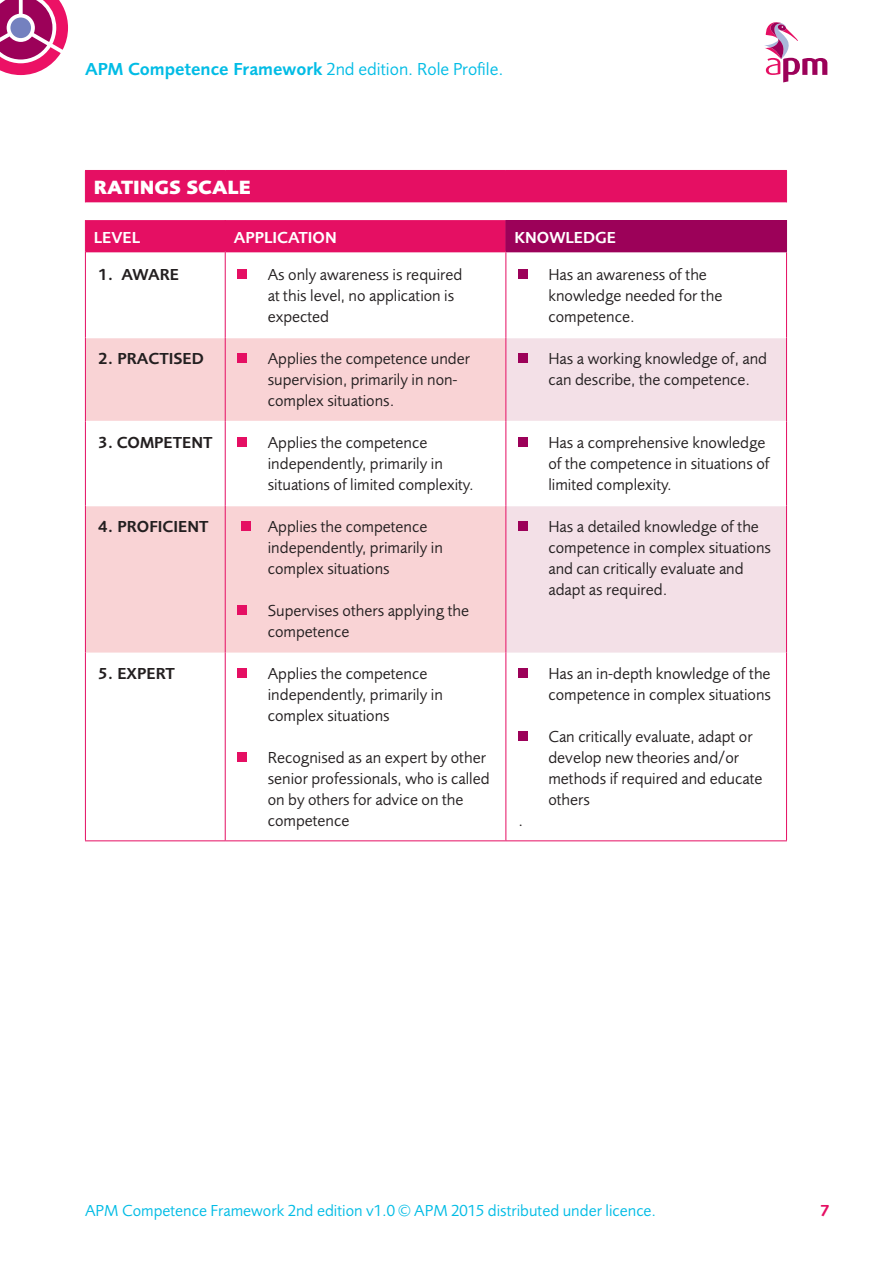
<style>
.page{position:relative;width:893px;height:1263px;background:#fff}
.page>*{position:absolute;margin:0;border:0;box-sizing:border-box;transform-origin:0 0}
.t1{font:800 19.5px "Foundry Sans";color:#fff}
.t2{font:18px "Foundry Sans";color:#02bce5}
.t3{font:16.5px/21px "Foundry Sans";color:#231f20}
.t4{font:16.5px "Foundry Sans";color:#02bce5}
.t5{font:600 16.5px "Foundry Sans";color:#231f20}
.t6{font:600 16.5px "Foundry Sans";color:#fff}
.t7{font:600 16.5px "Foundry Sans";color:#e50f63}
.s1{font-weight:600}
</style>
<div class="page">
<svg style="left:0;top:0;width:68px;height:75px"></svg>
<div style="left:10px;top:18px;width:21px;height:20px;background:#7481bf;border-radius:50%"></div>
<svg style="left:764px;top:22px;width:63px;height:60px"></svg>
<svg style="left:85px;top:171px;width:701px;height:80px;fill:#e50f63"></svg>
<div style="left:506px;top:220px;width:280px;height:32px;background:#9c0159"></div>
<svg style="left:86px;top:252px;width:419px;height:85px"></svg>
<svg style="left:506px;top:252px;width:280px;height:85px"></svg>
<svg style="left:86px;top:338px;width:419px;height:314px;fill:#f9d3d5"></svg>
<svg style="left:506px;top:338px;width:280px;height:314px;fill:#f3e0e7"></svg>
<hr style="left:86px;top:251px;width:139px;height:1px;background:#e50f63">
<hr style="left:226px;top:251px;width:280px;height:1px;background:#e50f63">
<hr style="left:85px;top:653px;width:1px;height:187px;background:#e50f63">
<hr style="left:86px;top:421px;width:139px;height:1px;background:#fff">
<hr style="left:226px;top:421px;width:279px;height:1px;background:#fff">
<hr style="left:506px;top:421px;width:280px;height:1px;background:#fff">
<hr style="left:86px;top:505px;width:139px;height:1px;background:#fff">
<hr style="left:226px;top:505px;width:279px;height:1px;background:#fff">
<hr style="left:506px;top:505px;width:280px;height:1px;background:#fff">
<hr style="left:225px;top:653px;width:1px;height:187px;background:#e50f63">
<hr style="left:505px;top:653px;width:1px;height:187px;background:#e50f63">
<hr style="left:786px;top:653px;width:1px;height:187px;background:#e50f63">
<hr style="left:85px;top:840px;width:140px;height:1px;background:#e50f63">
<hr style="left:225px;top:840px;width:281px;height:1px;background:#e50f63">
<hr style="left:506px;top:840px;width:281px;height:1px;background:#e50f63">
<hr style="left:85px;top:170px;width:140px;height:1px;background:#e50f63">
<hr style="left:85px;top:171px;width:1px;height:31px;background:#e50f63">
<hr style="left:225px;top:170px;width:281px;height:1px;background:#e50f63">
<hr style="left:506px;top:170px;width:281px;height:1px;background:#e50f63">
<hr style="left:786px;top:171px;width:1px;height:31px;background:#e50f63">
<hr style="left:85px;top:220px;width:1px;height:32px;background:#e50f63">
<hr style="left:225px;top:220px;width:1px;height:32px;background:#e50f63">
<hr style="left:85px;top:252px;width:1px;height:86px;background:#e50f63">
<hr style="left:225px;top:252px;width:1px;height:86px;background:#e50f63">
<hr style="left:786px;top:252px;width:1px;height:86px;background:#e50f63">
<hr style="left:85px;top:338px;width:1px;height:84px;background:#e50f63">
<hr style="left:225px;top:338px;width:1px;height:84px;background:#e50f63">
<hr style="left:786px;top:338px;width:1px;height:84px;background:#e50f63">
<hr style="left:85px;top:422px;width:1px;height:84px;background:#e50f63">
<hr style="left:225px;top:422px;width:1px;height:84px;background:#e50f63">
<hr style="left:786px;top:422px;width:1px;height:84px;background:#e50f63">
<hr style="left:85px;top:506px;width:1px;height:147px;background:#e50f63">
<hr style="left:225px;top:506px;width:1px;height:147px;background:#e50f63">
<hr style="left:786px;top:506px;width:1px;height:147px;background:#e50f63">
<hr style="left:505px;top:220px;width:1px;height:31px;background:#9c0159">
<hr style="left:786px;top:220px;width:1px;height:31px;background:#9c0159">
<hr style="left:506px;top:251px;width:281px;height:1px;background:#9c0159">
<hr style="left:505px;top:252px;width:1px;height:86px;background:#e50f63">
<hr style="left:505px;top:338px;width:1px;height:84px;background:#e50f63">
<hr style="left:505px;top:422px;width:1px;height:84px;background:#e50f63">
<hr style="left:505px;top:506px;width:1px;height:147px;background:#e50f63">
<div style="left:238px;top:269px;width:9px;height:9px;background:#e50f63"></div>
<div style="left:519px;top:269px;width:9px;height:9px;background:#9c0159"></div>
<div style="left:238px;top:353px;width:9px;height:9px;background:#e50f63"></div>
<div style="left:519px;top:353px;width:9px;height:9px;background:#9c0159"></div>
<div style="left:238px;top:437px;width:9px;height:9px;background:#e50f63"></div>
<div style="left:519px;top:437px;width:9px;height:9px;background:#9c0159"></div>
<div style="left:241px;top:521px;width:9px;height:9px;background:#e50f63"></div>
<div style="left:238px;top:605px;width:9px;height:9px;background:#e50f63"></div>
<div style="left:519px;top:521px;width:9px;height:9px;background:#9c0159"></div>
<div style="left:238px;top:668px;width:9px;height:9px;background:#e50f63"></div>
<div style="left:238px;top:752px;width:9px;height:9px;background:#e50f63"></div>
<div style="left:519px;top:668px;width:9px;height:9px;background:#9c0159"></div>
<div style="left:519px;top:731px;width:9px;height:9px;background:#9c0159"></div>
<p class="t2" style="left:85px;top:59px;width:420px"><span class="s1">APM Competence Framework</span> 2nd edition. Role Profile.</p>
<p class="t1" style="left:94px;top:176px;width:159px">RATINGS SCALE</p>
<p class="t6" style="left:94px;top:228px;width:48px">LEVEL</p>
<p class="t6" style="left:234px;top:228px;width:104px">APPLICATION</p>
<p class="t6" style="left:514px;top:228px;width:103px">KNOWLEDGE</p>
<p class="t5" style="left:98px;top:265px;width:82px">1. AWARE</p>
<p class="t3" style="left:268px;top:264px;width:196px">As only awareness is required at this level, no application is expected</p>
<p class="t3" style="left:548px;top:264px;width:175px">Has an awareness of the knowledge needed for the competence.</p>
<p class="t5" style="left:98px;top:349px;width:107px">2. PRACTISED</p>
<p class="t3" style="left:268px;top:348px;width:204px">Applies the competence under supervision, primarily in non&shy;complex situations.</p>
<p class="t3" style="left:548px;top:348px;width:220px">Has a working knowledge of, and can describe, the competence.</p>
<p class="t5" style="left:98px;top:433px;width:116px">3. COMPETENT</p>
<p class="t3" style="left:268px;top:432px;width:208px">Applies the competence independently, primarily in situations of limited complexity.</p>
<p class="t3" style="left:548px;top:432px;width:223px">Has a comprehensive knowledge of the competence in situations of limited complexity.</p>
<p class="t5" style="left:98px;top:517px;width:112px">4. PROFICIENT</p>
<p class="t3" style="left:268px;top:516px;width:177px">Applies the competence independently, primarily in complex situations</p>
<p class="t3" style="left:268px;top:600px;width:203px">Supervises others applying the competence</p>
<p class="t3" style="left:548px;top:516px;width:224px">Has a detailed knowledge of the competence in complex situations and can critically evaluate and adapt as required.</p>
<p class="t5" style="left:98px;top:664px;width:78px">5. EXPERT</p>
<p class="t3" style="left:268px;top:663px;width:177px">Applies the competence independently, primarily in complex situations</p>
<p class="t3" style="left:268px;top:747px;width:223px">Recognised as an expert by other senior professionals, who is called on by others for advice on the competence</p>
<p class="t3" style="left:519px;top:810px;width:6px">.</p>
<p class="t3" style="left:548px;top:663px;width:224px">Has an in-depth knowledge of the competence in complex situations</p>
<p class="t3" style="left:548px;top:726px;width:216px">Can critically evaluate, adapt or develop new theories and/or methods if required and educate others</p>
<p class="t4" style="left:85px;top:1201px;width:573px">APM Competence Framework 2nd edition v1.0 © APM 2015 distributed under licence.</p>
<p class="t7" style="left:820px;top:1200px;width:11px">7</p>
</div>
